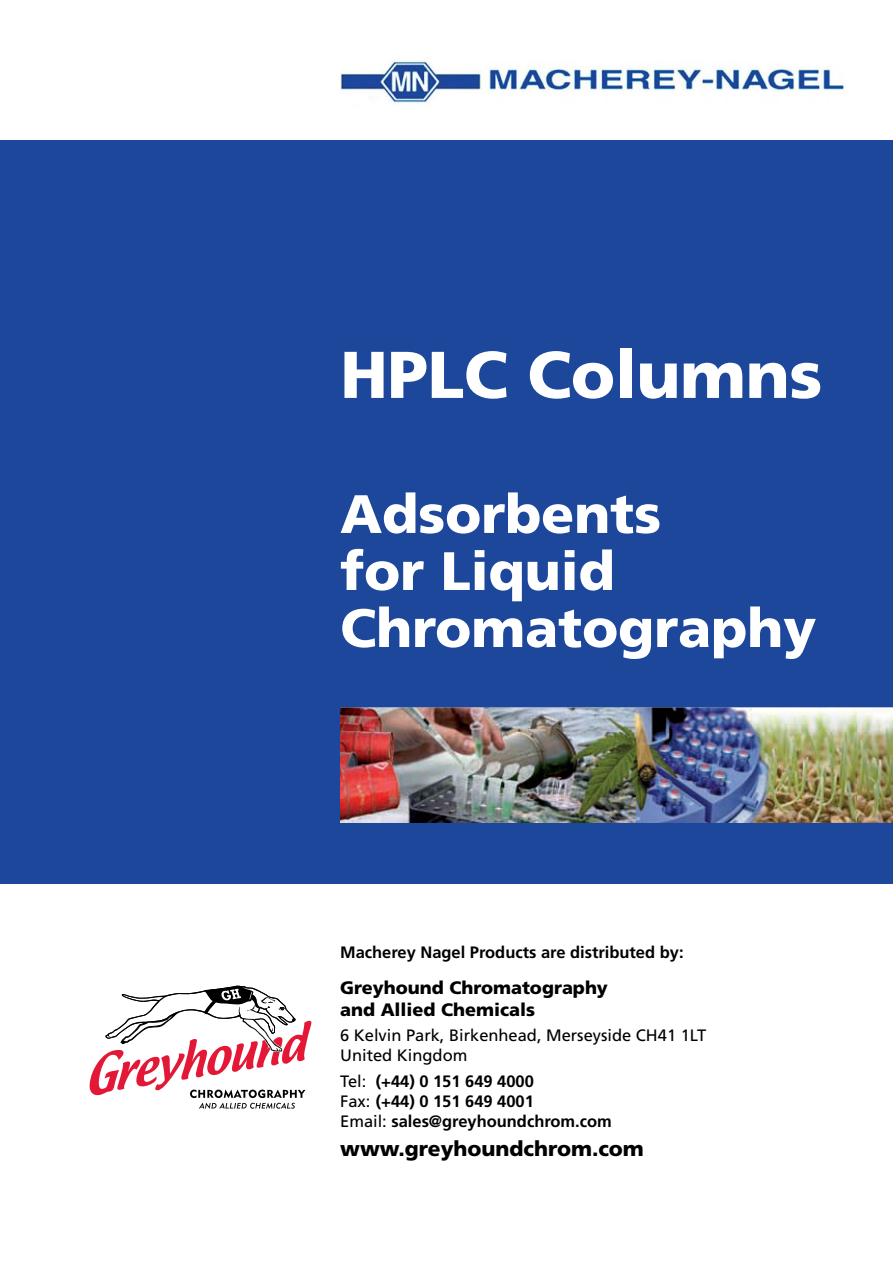
<style>
.page{position:relative;width:893px;height:1263px;background:#fff}
.page>*{position:absolute;margin:0;border:0;box-sizing:border-box;transform-origin:0 0}
.t1{font:900 66px "Frutiger";letter-spacing:-.005em;color:#fff}
.t2{font:900 54px/57px "Frutiger";color:#fff}
.t3{font:900 21px "Frutiger";color:#000}
.t4{font:900 18px/21.6px "Frutiger";color:#000}
.t5{font:700 16.5px/19.8px "Frutiger";color:#000}
.t6{font:16.5px/19.8px "Frutiger";color:#000}
.s1{font-weight:400}
</style>
<div class="page">
<div style="left:0;top:140px;width:893px;height:744px;background:#1d479b"></div>
<img style="left:340px;top:61px;width:143px;height:42px">
<svg style="left:90px;top:985px;width:221px;height:124px"></svg>
<img style="left:340px;top:708px;width:553px;height:114px">
<img style="left:489px;top:66px;width:356px;height:25px">
<h1 class="t1" style="left:340px;top:348px;width:484px">HPLC Columns</h1>
<h2 class="t2" style="left:340px;top:490px;width:477px">Adsorbents<br>for Liquid<br>Chromatography</h2>
<p class="t5" style="left:340px;top:943px;width:345px">Macherey Nagel Products are distributed by:</p>
<p class="t4" style="left:340px;top:978px;width:269px">Greyhound Chromatography and Allied Chemicals</p>
<p class="t6" style="left:340px;top:1027px;width:368px">6 Kelvin Park, Birkenhead, Merseyside CH41 1LT<br>United Kingdom</p>
<p class="t5" style="left:340px;top:1072px;width:273px"><span class="s1">Tel:</span> (+44) 0 151 649 4000<br><span class="s1">Fax:</span> (+44) 0 151 649 4001<br><span class="s1">Email:</span> sales@greyhoundchrom.com</p>
<p class="t3" style="left:340px;top:1140px;width:305px">www.greyhoundchrom.com</p>
</div>
